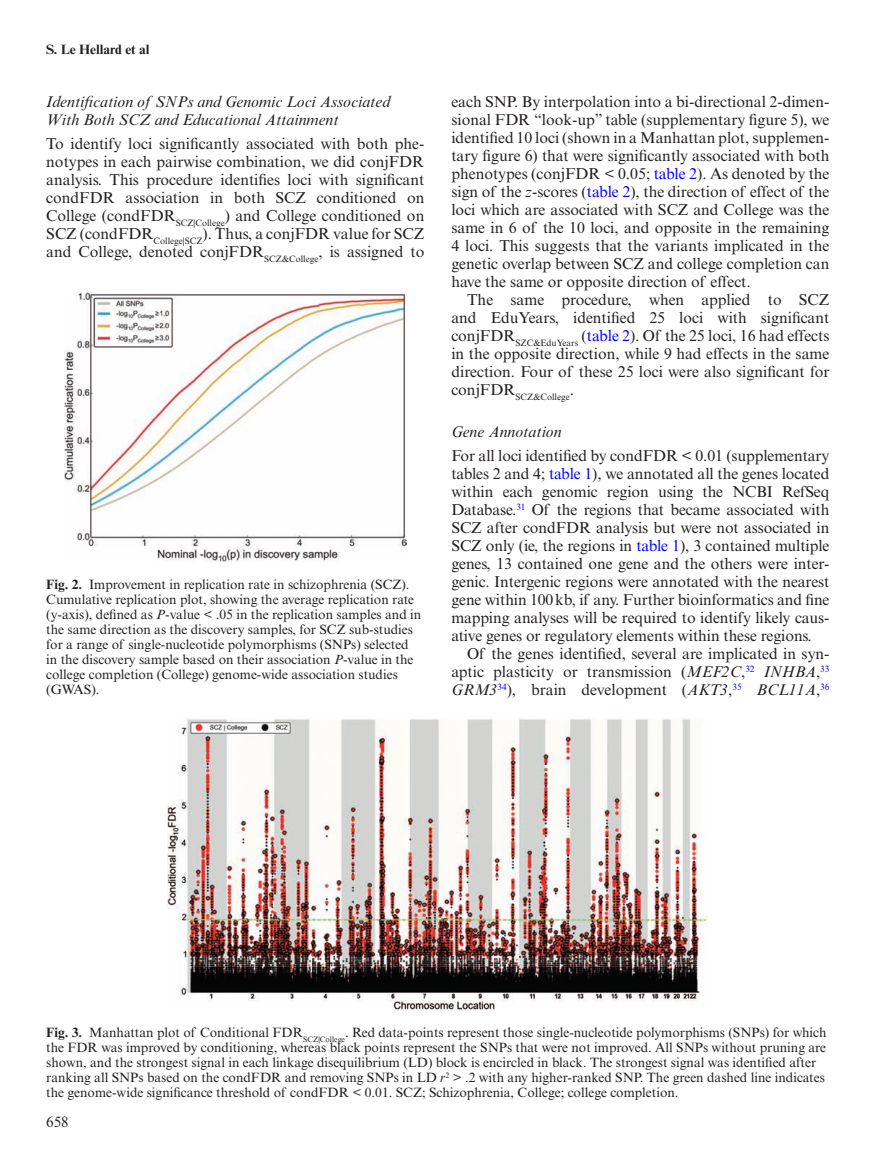
<style>
.page{position:relative;width:891px;height:1175px;background:#fff}
.page>*{position:absolute;margin:0;border:0;box-sizing:border-box;transform-origin:0 0}
.t1{font:15.75px/18px "Times New Roman MT Std";color:#231f20;text-align:justify}
.t2{font:italic 15.75px/18px "Times New Roman MT Std";color:#231f20}
.t3{font:15px "Times New Roman MT Std";color:#231f20}
.t4{font:13.5px/15px "Times New Roman MT Std";color:#231f20}
.t5{font:700 13.5px "Times New Roman MT Std";color:#231f20}
.t6{font:9.15px "Times New Roman MT Std";color:#231f20}
.s1{font-weight:700}
.s2{font-style:italic}
.s3{color:#00f}
</style>
<div class="page">
<img style="left:64px;top:292px;width:342px;height:269px">
<img style="left:168px;top:718px;width:540px;height:292px">
<p class="t5" style="left:46px;top:41px;width:105px">S. Le Hellard et al</p>
<p class="t2" style="left:46px;top:92px;width:345px">Identification of SNPs and Genomic Loci Associated<br>With Both SCZ and Educational Attainment</p>
<p class="t1" style="left:46px;top:134px;width:380px">To identify loci significantly associated with both phe&shy;notypes in each pairwise combination, we did conjFDR analysis. This procedure identifies loci with significant condFDR association in both SCZ conditioned on College (condFDR<sub>SCZ|College</sub>) and College conditioned on SCZ (condFDR<sub>College|SCZ</sub>). Thus, a conjFDR value for SCZ and College, denoted conjFDR<sub>SCZ&amp;College</sub>, is assigned to</p>
<p class="t4" style="left:46px;top:576px;width:376px"><span class="s1">Fig. 2.</span> Improvement in replication rate in schizophrenia (SCZ).<br>Cumulative replication plot, showing the average replication rate (y-axis), defined as <span class="s2">P</span>-value &lt; .05 in the replication samples and in the same direction as the discovery samples, for SCZ sub-studies for a range of single-nucleotide polymorphisms (SNPs) selected in the discovery sample based on their association <span class="s2">P</span>-value in the college completion (College) genome-wide association studies (GWAS).</p>
<p class="t1" style="left:451px;top:92px;width:380px">each SNP. By interpolation into a bi-directional 2-dimen&shy;sional FDR “look-up” table (supplementary figure 5), we identified 10 loci (shown in a Manhattan plot, supplemen&shy;tary figure 6) that were significantly associated with both phenotypes (conjFDR &lt; 0.05; <span class="s3">table 2</span>). As denoted by the sign of the <span class="s2">z</span>-scores (<span class="s3">table 2</span>), the direction of effect of the loci which are associated with SCZ and College was the same in 6 of the 10 loci, and opposite in the remaining 4 loci. This suggests that the variants implicated in the genetic overlap between SCZ and college completion can have the same or opposite direction of effect.</p>
<p class="t1" style="left:451px;top:290px;width:380px;text-indent:16px">The same procedure, when applied to SCZ and EduYears, identified 25 loci with significant conjFDR<sub>SZC&amp;EduYears</sub> (<span class="s3">table 2</span>). Of the 25 loci, 16 had effects in the opposite direction, while 9 had effects in the same direction. Four of these 25 loci were also significant for</p>
<p class="t6" style="left:451px;top:391px;width:124px"><sup>conjFDR</sup>SCZ&amp;College<sup>.</sup></p>
<p class="t2" style="left:451px;top:422px;width:112px">Gene Annotation</p>
<p class="t1" style="left:451px;top:446px;width:380px">For all loci identified by condFDR &lt; 0.01 (supplementary tables 2 and 4; <span class="s3">table 1</span>), we annotated all the genes located within each genomic region using the NCBI RefSeq Database.<sup>31</sup> Of the regions that became associated with SCZ after condFDR analysis but were not associated in SCZ only (ie, the regions in <span class="s3">table 1</span>), 3 contained multiple genes, 13 contained one gene and the others were inter&shy;genic. Intergenic regions were annotated with the nearest gene within 100kb, if any. Further bioinformatics and fine mapping analyses will be required to identify likely caus&shy;ative genes or regulatory elements within these regions.</p>
<p class="t1" style="left:451px;top:644px;width:380px;text-indent:16px">Of the genes identified, several are implicated in syn&shy;aptic plasticity or transmission (<span class="s2">MEF2C</span>,<sup>32</sup> <span class="s2">INHBA</span>,<sup>33<br></sup><span class="s2">GRM3</span><sup>34</sup>), brain development (<span class="s2">AKT3</span>,<sup>35</sup> <span class="s2">BCL11A</span>,<sup>36</sup></p>
<p class="t4" style="left:46px;top:1024px;width:782px"><span class="s1">Fig. 3.</span> Manhattan plot of Conditional FDR<sub>SCZ|College</sub>. Red data-points represent those single-nucleotide polymorphisms (SNPs) for which the FDR was improved by conditioning, whereas black points represent the SNPs that were not improved. All SNPs without pruning are shown, and the strongest signal in each linkage disequilibrium (LD) block is encircled in black. The strongest signal was identified after ranking all SNPs based on the condFDR and removing SNPs in LD <span class="s2">r</span><sup>2</sup> &gt; .2 with any higher-ranked SNP. The green dashed line indicates the genome-wide significance threshold of condFDR &lt; 0.01. SCZ; Schizophrenia, College; college completion.</p>
<p class="t3" style="left:46px;top:1113px;width:24px">658</p>
</div>
